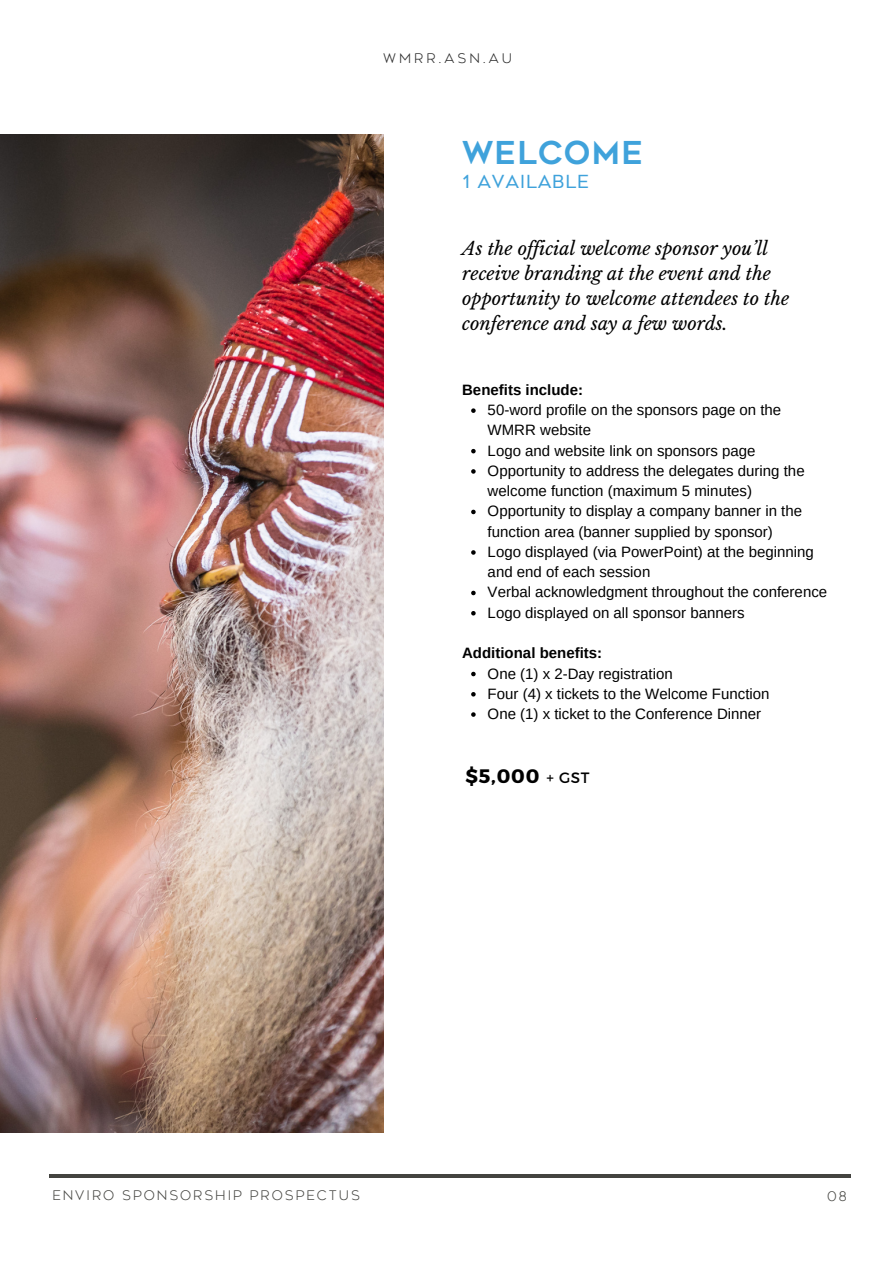
<style>
.page{position:relative;width:894px;height:1264px;background:#fff}
.page>*{position:absolute;margin:0;border:0;box-sizing:border-box;transform-origin:0 0}
.t1{font:700 31.5px "Geometos Neue";letter-spacing:.04em;color:#3fa2db}
.t2{font:700 19.5px "Montserrat";color:#000}
.t3{font:italic 18px/24.8px "Libre Baskerville";color:#000}
.t4{font:18px "Geometos Neue";letter-spacing:.04em;color:#3fa2db}
.t5{font:15px/20.2px "Arimo";color:#000}
.t6{font:700 15px "Arimo";color:#000}
.t7{font:15px "Montserrat";color:#000}
.t8{font:300 13.2px "Geometos Neue";letter-spacing:.15em;color:#444440}
.t9{font:300 13.2px "Geometos Neue";letter-spacing:.23em;color:#2a2a2a}
</style>
<div class="page">
<hr style="left:49px;top:1174px;width:801px;height:3px;background:#444440">
<svg style="left:471px;top:408px;width:4px;height:5px"></svg>
<svg style="left:471px;top:449px;width:4px;height:4px"></svg>
<svg style="left:471px;top:469px;width:4px;height:4px"></svg>
<svg style="left:471px;top:509px;width:4px;height:5px"></svg>
<svg style="left:471px;top:550px;width:4px;height:4px"></svg>
<svg style="left:471px;top:590px;width:4px;height:5px"></svg>
<svg style="left:471px;top:611px;width:4px;height:4px"></svg>
<svg style="left:471px;top:671px;width:4px;height:5px"></svg>
<svg style="left:471px;top:692px;width:4px;height:4px"></svg>
<svg style="left:471px;top:712px;width:4px;height:4px"></svg>
<img style="left:0;top:134px;width:384px;height:998px">
<p class="t9" style="left:383px;top:51px;width:130px">WMRR.ASN.AU</p>
<h5 class="t1" style="left:462px;top:135px;width:182px">WELCOME</h5>
<p class="t4" style="left:462px;top:171px;width:128px">1 AVAILABLE</p>
<p class="t3" style="left:462px;top:236px;width:328px">As the of icial welcome sponsor you’ll receive branding at the event and the opportunity to welcome attendees to the conference and say a few words.</p>
<p class="t6" style="left:462px;top:381px;width:122px">Benefits include:</p>
<h1 class="t5" style="left:487px;top:400px;width:295px">50-word profile on the sponsors page on the<br>WMRR website</h1>
<h3 class="t5" style="left:487px;top:440px;width:269px">Logo and website link on sponsors page</h3>
<h4 class="t5" style="left:487px;top:460px;width:318px">Opportunity to address the delegates during the welcome function (maximum 5 minutes)</h4>
<h6 class="t5" style="left:487px;top:501px;width:316px">Opportunity to display a company banner in the function area (banner supplied by sponsor)</h6>
<p class="t5" style="left:487px;top:541px;width:327px">Logo displayed (via PowerPoint) at the beginning and end of each session</p>
<p class="t5" style="left:487px;top:582px;width:341px">Verbal acknowledgment throughout the conference</p>
<p class="t5" style="left:487px;top:602px;width:258px">Logo displayed on all sponsor banners</p>
<p class="t6" style="left:462px;top:644px;width:141px">Additional benefits:</p>
<p class="t5" style="left:487px;top:663px;width:186px">One (1) x 2-Day registration</p>
<p class="t5" style="left:487px;top:683px;width:283px">Four (4) x tickets to the Welcome Function</p>
<p class="t5" style="left:487px;top:703px;width:275px">One (1) x ticket to the Conference Dinner</p>
<p class="t2" style="left:465px;top:763px;width:75px">$5,000</p>
<p class="t7" style="left:546px;top:767px;width:44px">+ GST</p>
<h2 class="t8" style="left:52px;top:1187px;width:309px">ENVIRO SPONSORSHIP PROSPECTUS</h2>
<h6 class="t8" style="left:827px;top:1188px;width:21px">08</h6>
</div>
